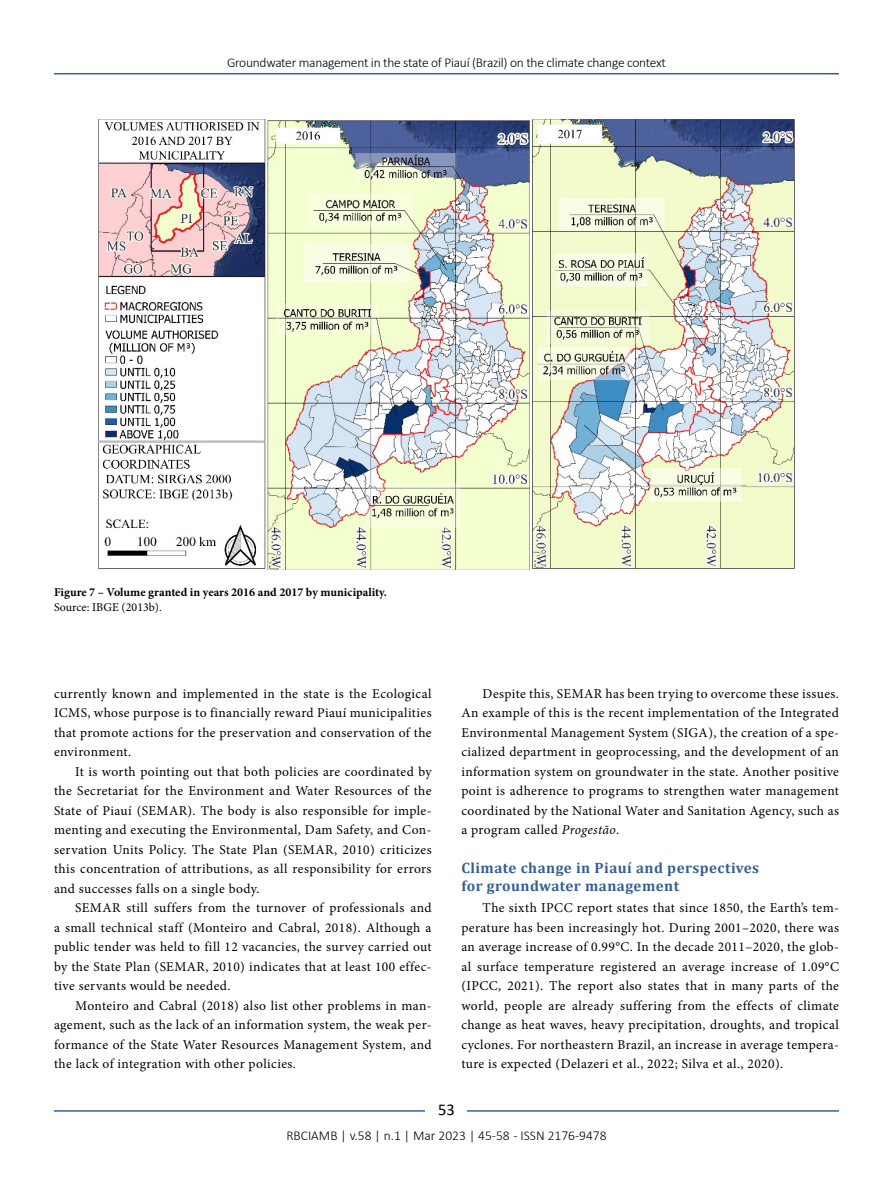
<style>
.page{position:relative;width:893px;height:1191px;background:#fff}
.page>*{position:absolute;margin:0;border:0;box-sizing:border-box;transform-origin:0 0}
.t1{font:16.5px "Calibri";color:#000}
.t2{font:700 15px/18px "Cambria";letter-spacing:.03em;color:#365f92}
.t3{font:13.5px/19.5px "Minion Pro";letter-spacing:.03em;color:#000;text-align:justify}
.t4{font:300 13.5px "Calibri";letter-spacing:-.02em;color:#000}
.t5{font:300 13.5px "Calibri";color:#000}
.t6{font:700 12px "Minion Pro";color:#000}
.t7{font:12px "Minion Pro";color:#000}
.s1{font-style:italic}
</style>
<div class="page">
<hr style="left:54px;top:73px;width:785px;height:1px;background:#365f92">
<hr style="left:54px;top:1110px;width:785px;height:1px;background:#365f92">
<div style="left:426px;top:1096px;width:41px;height:26px;background:#fff"></div>
<img style="left:98px;top:119px;width:697px;height:451px">
<p class="t4" style="left:227px;top:54px;width:440px">Groundwater management in the state of Piauí (Brazil) on the climate change context</p>
<p class="t6" style="left:54px;top:583px;width:335px">Figure 7 – Volume granted in years 2016 and 2017 by municipality.</p>
<p class="t7" style="left:54px;top:599px;width:109px">Source: IBGE (2013b).</p>
<p class="t3" style="left:54px;top:684px;width:379px">currently known and implemented in the state is the Ecological ICMS, whose purpose is to financially reward Piauí municipalities that promote actions for the preservation and conservation of the environment.</p>
<p class="t3" style="left:54px;top:761px;width:379px;text-indent:21px">It is worth pointing out that both policies are coordinated by the Secretariat for the Environment and Water Resources of the State of Piauí (SEMAR). The body is also responsible for imple&shy;menting and executing the Environmental, Dam Safety, and Con&shy;servation Units Policy. The State Plan (SEMAR, 2010) criticizes this concentration of attributions, as all responsibility for errors and successes falls on a single body.</p>
<p class="t3" style="left:54px;top:898px;width:379px;text-indent:21px">SEMAR still suffers from the turnover of professionals and a small technical staff (Monteiro and Cabral, 2018). Although a public tender was held to fill 12 vacancies, the survey carried out by the State Plan (SEMAR, 2010) indicates that at least 100 effec&shy;tive servants would be needed.</p>
<p class="t3" style="left:54px;top:995px;width:379px;text-indent:21px">Monteiro and Cabral (2018) also list other problems in man&shy;agement, such as the lack of an information system, the weak per&shy;formance of the State Water Resources Management System, and the lack of integration with other policies.</p>
<p class="t3" style="left:461px;top:683px;width:379px;text-indent:21px">Despite this, SEMAR has been trying to overcome these issues.<br>An example of this is the recent implementation of the Integrated Environmental Management System (SIGA), the creation of a spe&shy;cialized department in geoprocessing, and the development of an information system on groundwater in the state. Another positive point is adherence to programs to strengthen water management coordinated by the National Water and Sanitation Agency, such as a program called <span class="s1">Progestão</span>.</p>
<p class="t2" style="left:461px;top:858px;width:299px">Climate change in Piauí and perspectives for groundwater management</p>
<p class="t3" style="left:461px;top:898px;width:379px;text-indent:21px">The sixth IPCC report states that since 1850, the Earth’s tem&shy;perature has been increasingly hot. During 2001–2020, there was an average increase of 0.99°C. In the decade 2011–2020, the glob&shy;al surface temperature registered an average increase of 1.09°C (IPCC, 2021). The report also states that in many parts of the world, people are already suffering from the effects of climate change as heat waves, heavy precipitation, droughts, and tropical cyclones. For northeastern Brazil, an increase in average tempera&shy;ture is expected (Delazeri et al., 2022; Silva et al., 2020).</p>
<p class="t1" style="left:438px;top:1098px;width:18px">53</p>
<p class="t5" style="left:286px;top:1126px;width:322px">RBCIAMB | v.58 | n.1 | Mar 2023 | 45-58 - ISSN 2176-9478</p>
</div>
